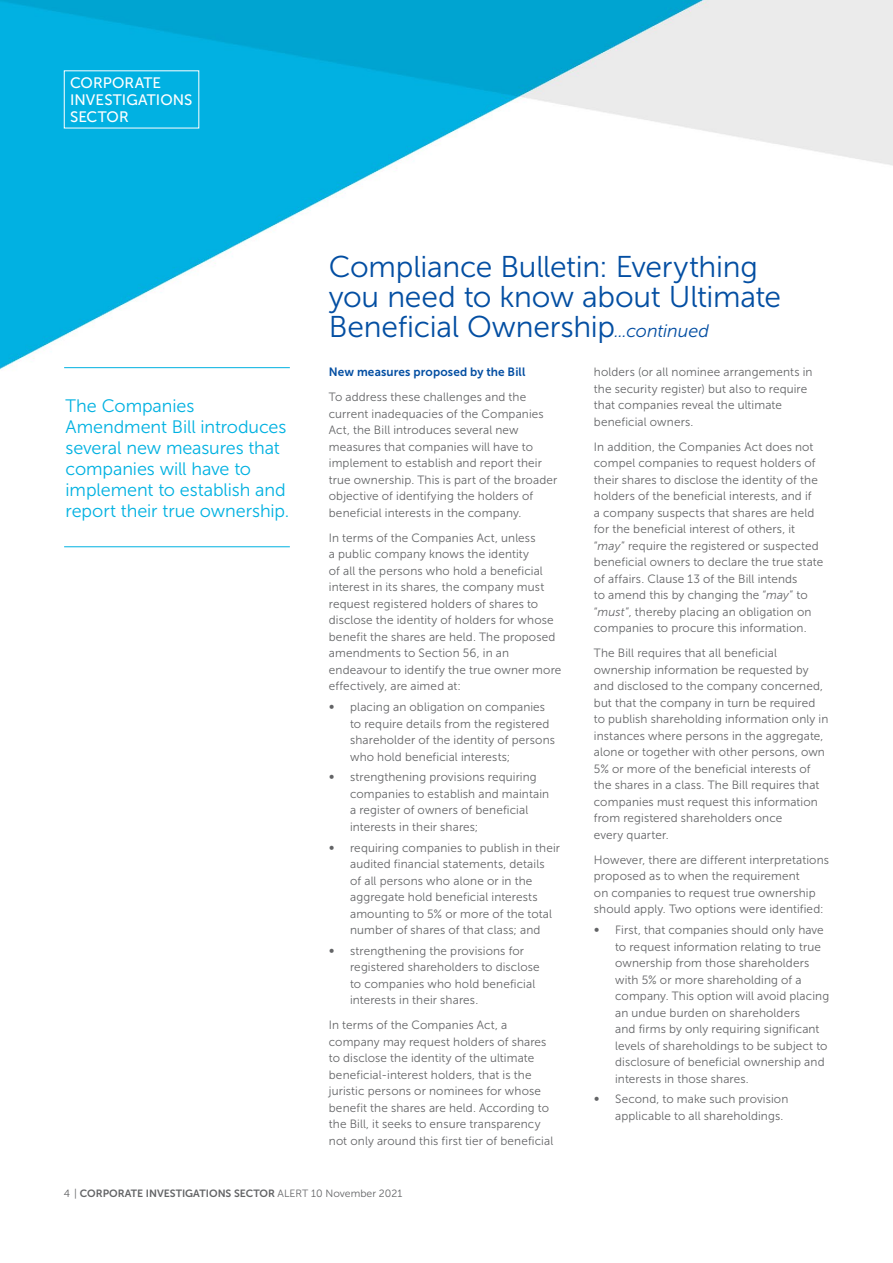
<style>
.page{position:relative;width:893px;height:1263px;background:#fff}
.page>*{position:absolute;margin:0;border:0;box-sizing:border-box;transform-origin:0 0}
.t1{font:30px/30px "Museo Sans 300";letter-spacing:-.01em;color:#034ea2}
.t2{font:18px/21px "Museo Sans 300";letter-spacing:-.005em;color:#00b1e1}
.t3{font:15.15px/17.1px "Museo Sans 500";letter-spacing:.005em;color:#fff}
.t4{font:12px/16.5px "Museo Sans 300";letter-spacing:.01em;color:#636466}
.t5{font:12px "Museo Sans 700";letter-spacing:.015em;color:#034ea2}
.t6{font:10.5px "Museo Sans 700";color:#636466}
.s1{font-style:italic;font-size:18px}
.s2{font-style:italic}
.s3{font-family:"Museo Sans 300"}
</style>
<div class="page">
<img style="left:0;top:0;width:893px;height:548px">
<hr style="left:64px;top:367px;width:226px;height:1px;background:#00b1e1">
<hr style="left:64px;top:546px;width:226px;height:1px;background:#00b1e1">
<p class="t3" style="left:70px;top:74px;width:124px">CORPORATE<br>INVESTIGATIONS<br>SECTOR</p>
<h2 class="t2" style="left:66px;top:395px;width:225px">The Companies<br>Amendment Bill introduces several new measures that companies will have to implement to establish and report their true ownership.</h2>
<h1 class="t1" style="left:329px;top:252px;width:454px">Compliance Bulletin: Everything you need to know about Ultimate<br>Beneficial Ownership<span class="s1">...continued</span></h1>
<p class="t5" style="left:329px;top:365px;width:198px">New measures proposed by the Bill</p>
<p class="t4" style="left:329px;top:389px;width:230px">To address these challenges and the current inadequacies of the Companies Act, the Bill introduces several new measures that companies will have to implement to establish and report their true ownership. This is part of the broader objective of identifying the holders of beneficial interests in the company.</p>
<p class="t4" style="left:329px;top:529px;width:234px">In terms of the Companies Act, unless<br>a public company knows the identity<br>of all the persons who hold a beneficial interest in its shares, the company must request registered holders of shares to disclose the identity of holders for whose benefit the shares are held. The proposed amendments to Section 56, in an endeavour to identify the true owner more effectively, are aimed at:</p>
<p class="t4" style="left:329px;top:699px;width:7px">∞</p>
<p class="t4" style="left:350px;top:699px;width:206px">placing an obligation on companies to require details from the registered shareholder of the identity of persons who hold beneficial interests;</p>
<p class="t4" style="left:329px;top:769px;width:7px">∞</p>
<p class="t4" style="left:350px;top:769px;width:201px">strengthening provisions requiring companies to establish and maintain a register of owners of beneficial interests in their shares;</p>
<p class="t4" style="left:329px;top:839px;width:7px">∞</p>
<p class="t4" style="left:350px;top:839px;width:211px">requiring companies to publish in their audited financial statements, details<br>of all persons who alone or in the aggregate hold beneficial interests amounting to 5% or more of the total number of shares of that class; and</p>
<p class="t4" style="left:329px;top:942px;width:7px">∞</p>
<p class="t4" style="left:350px;top:942px;width:191px">strengthening the provisions for registered shareholders to disclose to companies who hold beneficial interests in their shares.</p>
<p class="t4" style="left:329px;top:1017px;width:226px">In terms of the Companies Act, a company may request holders of shares to disclose the identity of the ultimate beneficial-interest holders, that is the juristic persons or nominees for whose benefit the shares are held. According to the Bill, it seeks to ensure transparency not only around this first tier of beneficial</p>
<p class="t4" style="left:594px;top:364px;width:220px">holders (or all nominee arrangements in the security register) but also to require that companies reveal the ultimate beneficial owners.</p>
<p class="t4" style="left:594px;top:438px;width:231px">In addition, the Companies Act does not compel companies to request holders of their shares to disclose the identity of the holders of the beneficial interests, and if<br>a company suspects that shares are held for the beneficial interest of others, it “<span class="s2">may</span>” require the registered or suspected beneficial owners to declare the true state of affairs. Clause 13 of the Bill intends<br>to amend this by changing the “<span class="s2">may</span>” to “<span class="s2">must</span>”, thereby placing an obligation on companies to procure this information.</p>
<p class="t4" style="left:594px;top:645px;width:236px">The Bill requires that all beneficial ownership information be requested by and disclosed to the company concerned, but that the company in turn be required to publish shareholding information only in instances where persons in the aggregate, alone or together with other persons, own 5% or more of the beneficial interests of the shares in a class. The Bill requires that companies must request this information from registered shareholders once<br>every quarter.</p>
<p class="t4" style="left:594px;top:851px;width:237px">However, there are different interpretations proposed as to when the requirement<br>on companies to request true ownership should apply. Two options were identified:</p>
<p class="t4" style="left:594px;top:922px;width:7px">∞</p>
<p class="t4" style="left:615px;top:922px;width:216px">First, that companies should only have to request information relating to true ownership from those shareholders with 5% or more shareholding of a company. This option will avoid placing an undue burden on shareholders<br>and firms by only requiring significant levels of shareholdings to be subject to disclosure of beneficial ownership and interests in those shares.</p>
<p class="t4" style="left:594px;top:1091px;width:7px">∞</p>
<p class="t4" style="left:615px;top:1091px;width:175px">Second, to make such provision applicable to all shareholdings.</p>
<p class="t6" style="left:64px;top:1187px;width:340px"><span class="s3">4 |</span> CORPORATE INVESTIGATIONS SECTOR <span class="s3">ALERT 10 November 2021</span></p>
</div>
